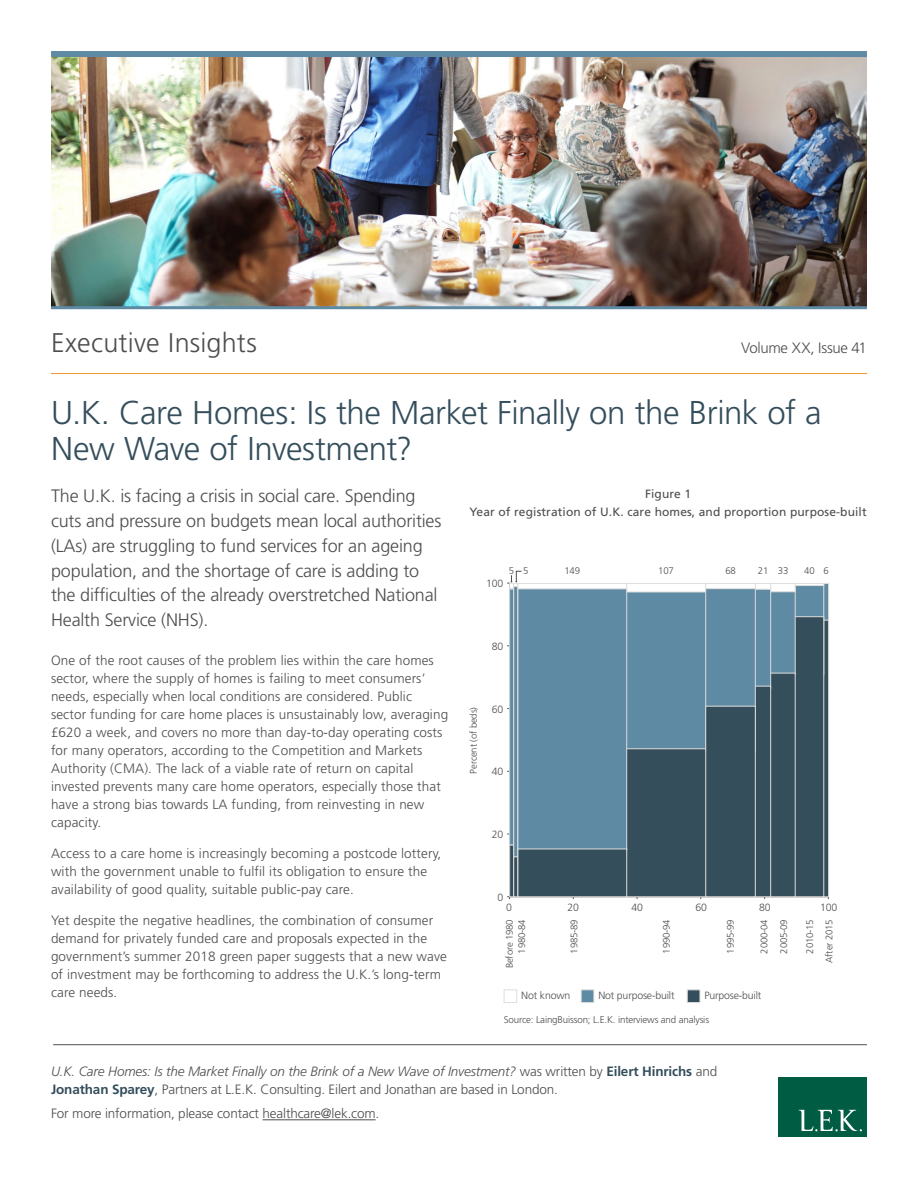
<style>
.page{position:relative;width:918px;height:1188px;background:#fff}
.page>*{position:absolute;margin:0;border:0;box-sizing:border-box;transform-origin:0 0}
.t1{font:300 33px/36px "Frutiger";letter-spacing:-.015em;color:#354e5c}
.t2{font:300 27px "Frutiger";letter-spacing:.005em;color:#4d4d4f}
.t3{font:300 18px/24.8px "Frutiger";letter-spacing:-.01em;color:#4d4d4f}
.t4{font:300 15px "Frutiger";letter-spacing:-.02em;color:#4d4d4f}
.t5{font:300 13.5px/18px "Frutiger";letter-spacing:.01em;color:#4d4d4f}
.t6{font:300 13.5px/18px "Frutiger";letter-spacing:-.01em;color:#4d4d4f}
.t7{font:12px/18px "Frutiger";letter-spacing:.01em;color:#4d4d4f;text-align:center}
.t8{font:300 10.5px "Frutiger";letter-spacing:-.015em;color:#4d4d4f}
.t9{font:300 9.75px "Frutiger";letter-spacing:-.015em;color:#4d4d4f}
.t10{font:300 9.6px/12.3px "Frutiger";letter-spacing:-.015em;color:#4d4d4f;text-align:right}
.s1{font-style:italic}
.s2{font-weight:700;color:#354e5c}
</style>
<div class="page">
<hr style="left:51px;top:373px;width:816px;height:1px;background:#f79428">
<hr style="left:263px;top:1119px;width:113px;height:1px;background:#4d4d4f">
<hr style="left:53px;top:1044px;width:814px;height:1px;background:#4d4d4f">
<img style="left:51px;top:57px;width:816px;height:249px">
<div style="left:778px;top:1078px;width:89px;height:59px;background:#005c42"></div>
<svg style="left:799px;top:1110px;width:63px;height:22px"></svg>
<hr style="left:51px;top:306px;width:816px;height:3px;background:#5e8aa4">
<div style="left:51px;top:51px;width:816px;height:6px;background:#5e8aa4"></div>
<svg style="left:824px;top:620px;width:5px;height:277px"></svg>
<svg style="left:824px;top:583px;width:5px;height:37px"></svg>
<div style="left:792px;top:584px;width:32px;height:91px;background:#5e8aa4;border:1px solid #dedddc"></div>
<div style="left:792px;top:616px;width:32px;height:281px;background:#354e5c;border:1px solid #dedddc"></div>
<div style="left:792px;top:583px;width:32px;height:3px;background:#fff;border:1px solid #dedddc"></div>
<div style="left:767px;top:588px;width:28px;height:87px;background:#5e8aa4"></div>
<div style="left:767px;top:673px;width:28px;height:224px;background:#354e5c"></div>
<div style="left:767px;top:583px;width:28px;height:9px;background:#fff;border:1px solid #dedddc"></div>
<div style="left:754px;top:588px;width:17px;height:100px;background:#5e8aa4;border:1px solid #dedddc"></div>
<div style="left:754px;top:686px;width:17px;height:211px;background:#354e5c;border:1px solid #dedddc"></div>
<svg style="left:756px;top:583px;width:15px;height:6px"></svg>
<svg style="left:509px;top:589px;width:5px;height:256px"></svg>
<svg style="left:509px;top:845px;width:5px;height:52px"></svg>
<svg style="left:514px;top:589px;width:4px;height:268px"></svg>
<svg style="left:514px;top:857px;width:4px;height:40px"></svg>
<div style="left:625px;top:591px;width:82px;height:160px;background:#5e8aa4;border:1px solid #dedddc"></div>
<div style="left:625px;top:749px;width:82px;height:148px;background:#354e5c;border:1px solid #dedddc"></div>
<div style="left:625px;top:583px;width:82px;height:9px;background:#fff;border:1px solid #dedddc"></div>
<div style="left:706px;top:588px;width:50px;height:163px;background:#5e8aa4;border:1px solid #dedddc"></div>
<div style="left:706px;top:706px;width:50px;height:191px;background:#354e5c;border:1px solid #dedddc"></div>
<svg style="left:706px;top:583px;width:50px;height:6px"></svg>
<div style="left:518px;top:588px;width:109px;height:262px;background:#5e8aa4;border:1px solid #dedddc"></div>
<div style="left:518px;top:849px;width:109px;height:48px;background:#354e5c;border:1px solid #dedddc"></div>
<svg style="left:522px;top:583px;width:105px;height:6px"></svg>
<div style="left:504px;top:990px;width:13px;height:13px;background:#fff;border:1px solid #dedddc"></div>
<div style="left:581px;top:990px;width:13px;height:13px;background:#5e8aa4;border:1px solid #dedddc"></div>
<div style="left:687px;top:990px;width:13px;height:13px;background:#354e5c;border:1px solid #dedddc"></div>
<svg style="left:507px;top:571px;width:15px;height:18px"></svg>
<h2 class="t2" style="left:51px;top:327px;width:207px">Executive Insights</h2>
<p class="t4" style="left:741px;top:339px;width:127px">Volume XX, Issue 41</p>
<h1 class="t1" style="left:51px;top:396px;width:772px">U.K. Care Homes: Is the Market Finally on the Brink of a<br>New Wave of Investment?</h1>
<p class="t3" style="left:51px;top:484px;width:392px">The U.K. is facing a crisis in social care. Spending cuts and pressure on budgets mean local authorities (LAs) are struggling to fund services for an ageing population, and the shortage of care is adding to the difficulties of the already overstretched National Health Service (NHS).</p>
<p class="t5" style="left:51px;top:652px;width:399px">One of the root causes of the problem lies within the care homes sector, where the supply of homes is failing to meet consumers’ needs, especially when local conditions are considered. Public sector funding for care home places is unsustainably low, averaging £620 a week, and covers no more than day-to-day operating costs for many operators, according to the Competition and Markets Authority (CMA). The lack of a viable rate of return on capital invested prevents many care home operators, especially those that have a strong bias towards LA funding, from reinvesting in new capacity.</p>
<p class="t5" style="left:51px;top:845px;width:392px">Access to a care home is increasingly becoming a postcode lottery, with the government unable to fulfil its obligation to ensure the availability of good quality, suitable public-pay care.</p>
<p class="t5" style="left:51px;top:911px;width:397px">Yet despite the negative headlines, the combination of consumer demand for privately funded care and proposals expected in the government’s summer 2018 green paper suggests that a new wave of investment may be forthcoming to address the U.K.’s long-term care needs.</p>
<p class="t7" style="left:469px;top:485px;width:399px">Figure 1<br>Year of registration of U.K. care homes, and proportion purpose-built</p>
<p class="t10" style="left:509px;top:565px;width:7px">5</p>
<p class="t10" style="left:564px;top:565px;width:17px">149</p>
<p class="t10" style="left:658px;top:565px;width:17px">107</p>
<p class="t10" style="left:725px;top:565px;width:12px">68</p>
<p class="t10" style="left:758px;top:565px;width:32px">21 33</p>
<p class="t10" style="left:804px;top:565px;width:26px">40 6</p>
<p class="t10" style="left:523px;top:565px;width:7px">5</p>
<p class="t8" style="left:486px;top:578px;width:19px">100</p>
<p class="t8" style="left:492px;top:640px;width:13px">80</p>
<p class="t10" style="left:468px;top:774px;width:68px;rotate:-90deg">Percent (of beds)</p>
<p class="t8" style="left:492px;top:703px;width:13px">60</p>
<p class="t8" style="left:492px;top:766px;width:13px">40</p>
<p class="t8" style="left:492px;top:828px;width:13px">20</p>
<p class="t8" style="left:497px;top:891px;width:7px">0</p>
<p class="t8" style="left:506px;top:901px;width:7px">0</p>
<p class="t8" style="left:568px;top:901px;width:13px">20</p>
<p class="t8" style="left:632px;top:901px;width:13px">40</p>
<p class="t8" style="left:695px;top:901px;width:13px">60</p>
<p class="t8" style="left:759px;top:901px;width:13px">80</p>
<p class="t8" style="left:820px;top:901px;width:19px">100</p>
<p class="t10" style="left:503px;top:968px;width:51px;rotate:-90deg">Before 1980<br>1980-84</p>
<p class="t10" style="left:568px;top:954px;width:36px;rotate:-90deg">1985-89</p>
<p class="t10" style="left:661px;top:954px;width:36px;rotate:-90deg">1990-94</p>
<p class="t10" style="left:725px;top:954px;width:36px;rotate:-90deg">1995-99</p>
<p class="t10" style="left:754px;top:954px;width:36px;line-height:19.8px;text-align:left;rotate:-90deg">2000-04<br>2005-09</p>
<p class="t10" style="left:800px;top:963px;width:45px;line-height:19.4px;rotate:-90deg">2010-15<br>After 2015</p>
<p class="t8" style="left:521px;top:990px;width:50px">Not known</p>
<p class="t8" style="left:598px;top:990px;width:78px">Not purpose-built</p>
<p class="t8" style="left:704px;top:990px;width:59px">Purpose-built</p>
<p class="t9" style="left:504px;top:1015px;width:207px">Source: LaingBuisson; L.E.K. interviews and analysis</p>
<p class="t6" style="left:51px;top:1063px;width:668px"><span class="s1">U.K. Care Homes: Is the Market Finally on the Brink of a New Wave of Investment?</span> was written by <span class="s2">Eilert Hinrichs</span> and<br><span class="s2">Jonathan Sparey</span>, Partners at L.E.K. Consulting. Eilert and Jonathan are based in London.</p>
<p class="t6" style="left:51px;top:1105px;width:330px">For more information, please contact healthcare@lek.com.</p>
</div>
